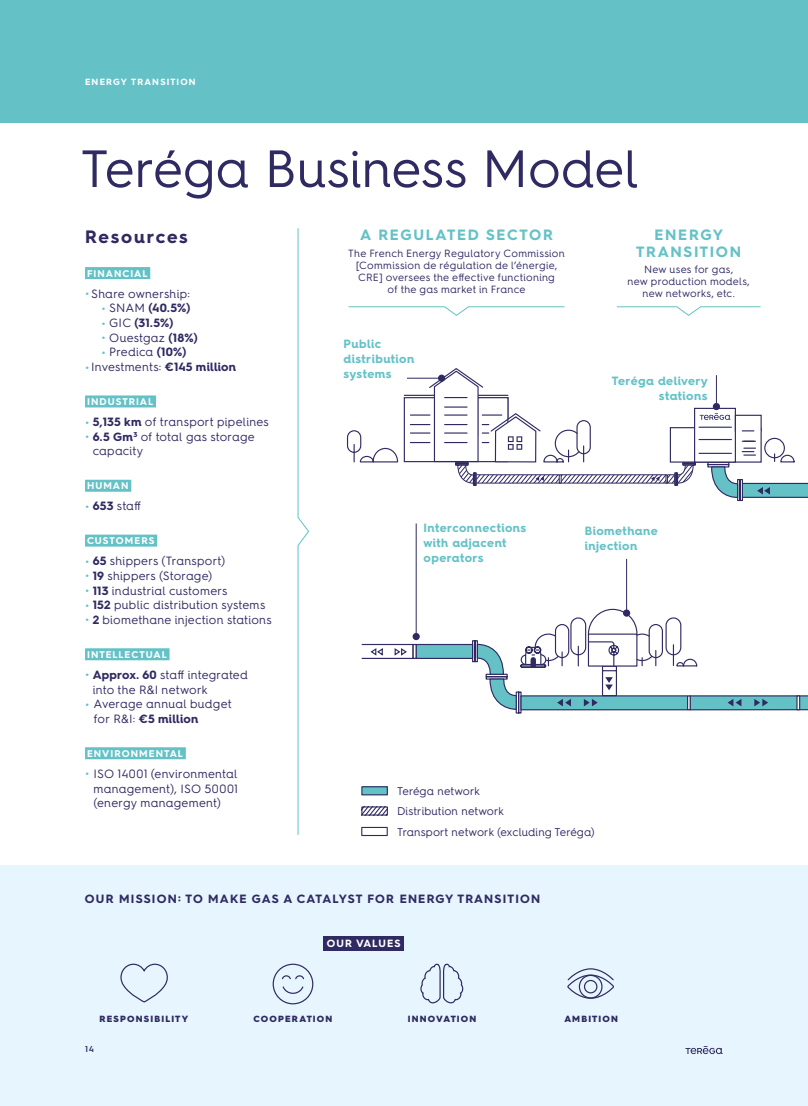
<style>
.page{position:relative;width:808px;height:1106px;background:#fff}
.page>*{position:absolute;margin:0;border:0;box-sizing:border-box;transform-origin:0 0}
.t1{font:52.5px "Hurme Geometric Sans 4";letter-spacing:-.005em;color:#2f2a62}
.t2{font:700 18px "Hurme Geometric Sans 4";letter-spacing:.095em;color:#2f2a62}
.t3{font:700 15px/16.5px "Hurme Geometric Sans 4";letter-spacing:.115em;color:#64c2c7;text-align:center}
.t4{font:12px/14.7px "Hurme Geometric Sans 4";letter-spacing:.015em;color:#2f2a62}
.t5{font:700 12px/15px "Hurme Geometric Sans 4";letter-spacing:.04em;color:#64c2c7}
.t6{font:700 12px "Hurme Geometric Sans 4";letter-spacing:.1em;color:#2f2a62}
.t7{font:11.25px/20.2px "Hurme Geometric Sans 4";letter-spacing:.01em;color:#2f2a62}
.t8{font:11.1px "Hurme Geometric Sans 4";color:#2f2a62}
.t9{font:10.5px/12px "Hurme Geometric Sans 4";letter-spacing:.015em;color:#2f2a62;text-align:center}
.t10{font:700 10.5px "Hurme Geometric Sans 4";letter-spacing:.1em;color:#fff}
.t11{font:700 9.75px "Hurme Geometric Sans 4";letter-spacing:.1em;color:#fff}
.t12{font:900 9px "Hurme Geometric Sans 4";letter-spacing:.13em;color:#2f2a62}
.t13{font:700 9px "Hurme Geometric Sans 4";letter-spacing:.13em;color:#fff}
.t14{font:600 8.55px "Hurme Geometric Sans 4";color:#2f2a62}
.s1{font-size:15px;color:#64c2c7}
.s2{font-weight:400;font-size:15px;color:#64c2c7}
.s3{font-weight:400}
.s4{font-weight:700}
</style>
<div class="page">
<div style="left:0;top:865px;width:808px;height:241px;background:#e6f5fe"></div>
<div style="left:0;top:0;width:808px;height:123px;background:#64c2c7"></div>
<svg style="left:567px;top:968px;width:47px;height:31px"></svg>
<div style="left:273px;top:963px;width:40px;height:41px;border:1px solid #2f2a62;border-radius:50%"></div>
<svg style="left:282px;top:975px;width:22px;height:19px"></svg>
<svg style="left:120px;top:963px;width:48px;height:40px"></svg>
<svg style="left:420px;top:963px;width:44px;height:41px"></svg>
<div style="left:739px;top:479px;width:4px;height:22px;border:1px solid #2f2a62"></div>
<div style="left:737px;top:479px;width:4px;height:22px;border:1px solid #2f2a62"></div>
<div style="left:347px;top:430px;width:14px;height:23px;border:1px solid #2f2a62;border-radius:7px"></div>
<div style="left:361px;top:644px;width:53px;height:15px;border:1px solid #2f2a62"></div>
<div style="left:518px;top:691px;width:4px;height:22px;border:1px solid #2f2a62"></div>
<div style="left:516px;top:691px;width:3px;height:22px;border:1px solid #2f2a62"></div>
<svg style="left:354px;top:368px;width:454px;height:132px"></svg>
<svg style="left:394px;top:608px;width:414px;height:103px"></svg>
<svg style="left:370px;top:648px;width:13px;height:8px"></svg>
<svg style="left:297px;top:228px;width:12px;height:607px"></svg>
<svg style="left:363px;top:808px;width:23px;height:5px"></svg>
<div style="left:361px;top:806px;width:27px;height:9px;border:1px solid #2f2a62"></div>
<div style="left:362px;top:786px;width:25px;height:9px;background:#64c2c7"></div>
<div style="left:361px;top:786px;width:27px;height:9px;border:1px solid #2f2a62"></div>
<div style="left:361px;top:827px;width:27px;height:9px;border:1px solid #2f2a62"></div>
<hr style="left:407px;top:378px;width:35px;height:1px;background:#2f2a62">
<div style="left:438px;top:374px;width:7px;height:8px;background:#2f2a62;border-radius:50%"></div>
<hr style="left:626px;top:559px;width:1px;height:54px;background:#2f2a62">
<div style="left:623px;top:609px;width:7px;height:7px;background:#2f2a62;border-radius:50%"></div>
<hr style="left:416px;top:523px;width:1px;height:113px;background:#2f2a62">
<div style="left:413px;top:633px;width:7px;height:7px;background:#2f2a62;border-radius:50%"></div>
<hr style="left:716px;top:375px;width:1px;height:31px;background:#2f2a62">
<div style="left:713px;top:403px;width:7px;height:7px;background:#2f2a62;border-radius:50%"></div>
<svg style="left:348px;top:306px;width:217px;height:10px"></svg>
<svg style="left:616px;top:306px;width:145px;height:10px"></svg>
<div style="left:85px;top:267px;width:65px;height:12px;background:#64c2c7"></div>
<div style="left:85px;top:395px;width:71px;height:12px;background:#64c2c7"></div>
<div style="left:85px;top:480px;width:46px;height:12px;background:#64c2c7"></div>
<div style="left:85px;top:534px;width:72px;height:12px;background:#64c2c7"></div>
<div style="left:85px;top:648px;width:85px;height:12px;background:#64c2c7"></div>
<div style="left:85px;top:747px;width:101px;height:12px;background:#64c2c7"></div>
<div style="left:323px;top:936px;width:81px;height:15px;background:#2f2a62"></div>
<svg style="left:685px;top:1046px;width:38px;height:8px"></svg>
<p class="t13" style="left:85px;top:76px;width:112px">ENERGY TRANSITION</p>
<h1 class="t1" style="left:80px;top:132px;width:560px">Teréga Business Model</h1>
<h2 class="t2" style="left:85px;top:224px;width:104px">Resources</h2>
<p class="t11" style="left:87px;top:266px;width:62px">FINANCIAL</p>
<p class="t4" style="left:85px;top:286px;width:107px"><span class="s1">•</span> Share ownership:</p>
<p class="t6" style="left:102px;top:300px;width:90px"><span class="s2">•</span> <span class="s3">SNAM</span> (40.5%)</p>
<p class="t6" style="left:102px;top:314px;width:73px"><span class="s2">•</span> <span class="s3">GIC</span> (31.5%)</p>
<p class="t4" style="left:102px;top:330px;width:98px"><span class="s1">•</span> Ouestgaz <span class="s4">(18%)</span></p>
<p class="t4" style="left:102px;top:344px;width:86px"><span class="s1">•</span> Predica <span class="s4">(10%)</span></p>
<p class="t4" style="left:85px;top:359px;width:153px"><span class="s1">•</span> Investments: <span class="s4">€145 million</span></p>
<p class="t11" style="left:87px;top:394px;width:68px">INDUSTRIAL</p>
<p class="t4" style="left:85px;top:414px;width:185px"><span class="s1">•</span> <span class="s4">5,135 km</span> of transport pipelines</p>
<p class="t4" style="left:93px;top:429px;width:164px;text-indent:-8px"><span class="s1">•</span> <span class="s4">6.5 Gm</span><sup>3</sup> of total gas storage capacity</p>
<p class="t11" style="left:87px;top:479px;width:43px">HUMAN</p>
<p class="t4" style="left:85px;top:498px;width:57px"><span class="s1">•</span> <span class="s4">653</span> staff</p>
<p class="t11" style="left:87px;top:534px;width:69px">CUSTOMERS</p>
<p class="t4" style="left:85px;top:553px;width:142px"><span class="s1">•</span> <span class="s4">65</span> shippers (Transport)</p>
<p class="t4" style="left:85px;top:568px;width:129px"><span class="s1">•</span> <span class="s4">19</span> shippers (Storage)</p>
<p class="t4" style="left:85px;top:582px;width:144px"><span class="s1">•</span> <span class="s4">113</span> industrial customers</p>
<p class="t4" style="left:85px;top:597px;width:182px"><span class="s1">•</span> <span class="s4">152</span> public distribution systems</p>
<p class="t4" style="left:85px;top:612px;width:188px"><span class="s1">•</span> <span class="s4">2</span> biomethane injection stations</p>
<p class="t11" style="left:87px;top:647px;width:81px">INTELLECTUAL</p>
<p class="t4" style="left:93px;top:667px;width:157px;text-indent:-8px"><span class="s1">•</span> <span class="s4">Approx. 60</span> staff integrated into the R&amp;I network</p>
<p class="t4" style="left:94px;top:696px;width:140px;text-indent:-8px"><span class="s1">•</span> Average annual budget for R&amp;I: <span class="s4">€5 million</span></p>
<p class="t11" style="left:87px;top:746px;width:97px">ENVIRONMENTAL</p>
<p class="t4" style="left:94px;top:766px;width:146px;text-align:justify;text-indent:-8px"><span class="s1">•</span> ISO 14001 (environmental management), ISO 50001 (energy management)</p>
<p class="t3" style="left:360px;top:227px;width:194px">A REGULATED SECTOR</p>
<p class="t9" style="left:348px;top:246px;width:218px">The French Energy Regulatory Commission [Commission de régulation de l’énergie, CRE] oversees the effective functioning<br>of the gas market in France</p>
<p class="t5" style="left:344px;top:336px;width:72px">Public distribution systems</p>
<p class="t3" style="left:636px;top:227px;width:107px">ENERGY<br>TRANSITION</p>
<p class="t9" style="left:627px;top:263px;width:124px">New uses for gas,<br>new production models, new networks, etc.</p>
<p class="t5" style="left:612px;top:373px;width:97px;text-align:right">Teréga delivery stations</p>
<p class="t5" style="left:423px;top:520px;width:104px">Interconnections with adjacent operators</p>
<p class="t5" style="left:585px;top:523px;width:75px">Biomethane injection</p>
<p class="t7" style="left:397px;top:780px;width:199px">Teréga network<br>Distribution network<br>Transport network (excluding Teréga)</p>
<p class="t8" style="left:395px;top:803px;width:79px">Autres réseaux</p>
<p class="t6" style="left:85px;top:890px;width:457px">OUR MISSION: TO MAKE GAS A CATALYST FOR ENERGY TRANSITION</p>
<p class="t10" style="left:327px;top:935px;width:75px">OUR VALUES</p>
<p class="t12" style="left:99px;top:1012px;width:90px">RESPONSIBILITY</p>
<p class="t12" style="left:253px;top:1012px;width:80px">COOPERATION</p>
<p class="t12" style="left:408px;top:1012px;width:70px">INNOVATION</p>
<p class="t12" style="left:564px;top:1012px;width:55px">AMBITION</p>
<p class="t14" style="left:85px;top:1043px;width:10px">14</p>
</div>
